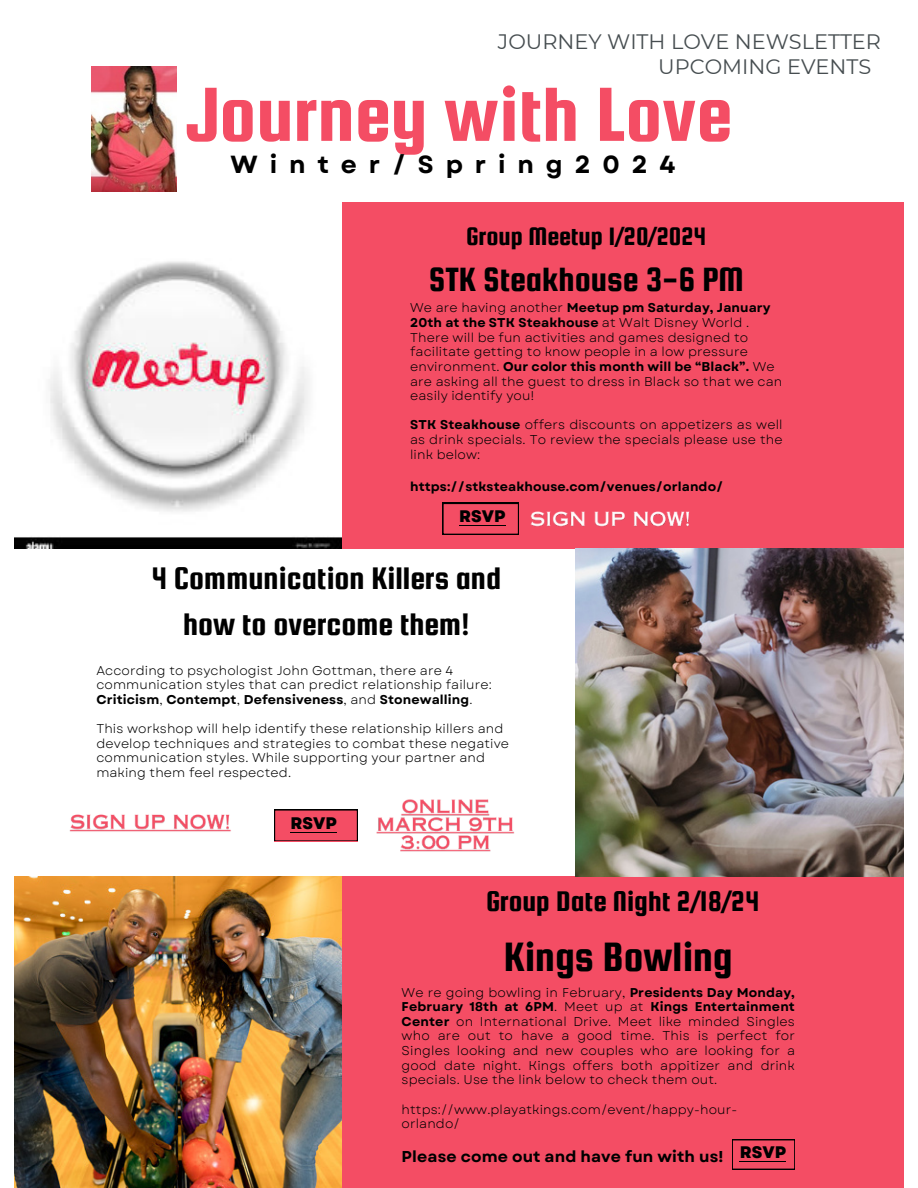
<style>
.page{position:relative;width:918px;height:1188px;background:#fff}
.page>*{position:absolute;margin:0;border:0;box-sizing:border-box;transform-origin:0 0}
.t1{font:82.05px "Squada One";color:#f44d64}
.t2{font:43.8px "Squada One";color:#000}
.t3{font:36px "Squada One";color:#000}
.t4{font:33.45px/46.2px "Squada One";color:#000;text-align:center}
.t5{font:30.45px "Squada One";color:#000}
.t6{font:27px "Squada One";color:#000}
.t7{font:700 24.75px "Garet";letter-spacing:.48em;color:#000}
.t8{font:20.85px/24.8px "Montserrat";color:#464d50}
.t9{font:800 16.65px "Garet";color:#000}
.t10{font:700 15.75px "Garet";letter-spacing:.01em;color:#000}
.t11{font:12.75px/14.7px "Garet";letter-spacing:.01em;color:#000}
.t12{font:700 12.75px "Garet";letter-spacing:.01em;color:#000}
.s1{font-weight:700}
</style>
<div class="page">
<div style="left:342px;top:202px;width:561px;height:347px;background:#f44d64"></div>
<div style="left:342px;top:876px;width:561px;height:312px;background:#f44d64"></div>
<img style="left:15px;top:261px;width:327px;height:288px">
<img style="left:576px;top:549px;width:327px;height:327px">
<img style="left:15px;top:876px;width:327px;height:312px">
<div style="left:274px;top:809px;width:84px;height:33px;background:#f44d64"></div>
<div style="left:273px;top:808px;width:86px;height:35px;border:2px solid #000"></div>
<svg style="left:442px;top:503px;width:77px;height:31px"></svg>
<svg style="left:732px;top:1139px;width:63px;height:31px"></svg>
<img style="left:92px;top:66px;width:84px;height:125px">
<hr style="left:290px;top:832px;width:46px;height:1px;background:#000">
<hr style="left:459px;top:525px;width:46px;height:1px;background:#000">
<hr style="left:740px;top:1161px;width:46px;height:1px;background:#000">
<img style="left:376px;top:799px;width:139px;height:53px">
<img style="left:69px;top:814px;width:162px;height:18px">
<img style="left:530px;top:511px;width:159px;height:16px">
<p class="t8" style="left:658px;top:29px;width:224px;text-indent:-160px">JOURNEY WITH LOVE NEWSLETTER<br>UPCOMING EVENTS</p>
<p class="t1" style="left:186px;top:70px;width:548px">Journey with Love</p>
<p class="t7" style="left:231px;top:147px;width:446px">Winter/Spring2024</p>
<p class="t6" style="left:466px;top:222px;width:241px">Group Meetup 1/20/2024</p>
<p class="t3" style="left:429px;top:260px;width:316px">STK Steakhouse 3-6 PM</p>
<p class="t11" style="left:410px;top:301px;width:374px">We are having another <span class="s1">Meetup pm Saturday, January 20th at the STK Steakhouse</span> at Walt Disney World .<br>There will be fun activities and games designed to facilitate getting to know people in a low pressure environment. <span class="s1">Our color this month will be “Black”.</span> We are asking all the guest to dress in Black so that we can easily identify you!</p>
<p class="t11" style="left:410px;top:418px;width:374px;text-align:justify"><span class="s1">STK Steakhouse</span> offers discounts on appetizers as well as drink specials. To review the specials please use the link below:</p>
<p class="t12" style="left:410px;top:477px;width:315px">https://stksteakhouse.com/venues/orlando/</p>
<p class="t9" style="left:459px;top:505px;width:48px">RSVP</p>
<p class="t4" style="left:152px;top:555px;width:351px">4 Communication Killers and how to overcome them!</p>
<p class="t11" style="left:96px;top:663px;width:397px">According to psychologist John Gottman, there are 4 communication styles that can predict relationship failure:<br><span class="s1">Criticism</span>, <span class="s1">Contempt</span>, <span class="s1">Defensiveness</span>, and <span class="s1">Stonewalling</span>.</p>
<p class="t11" style="left:96px;top:721px;width:414px">This workshop will help identify these relationship killers and develop techniques and strategies to combat these negative communication styles. While supporting your partner and making them feel respected.</p>
<p class="t9" style="left:290px;top:811px;width:48px">RSVP</p>
<p class="t5" style="left:486px;top:885px;width:275px">Group Date Night 2/18/24</p>
<p class="t2" style="left:504px;top:933px;width:231px">Kings Bowling</p>
<p class="t11" style="left:402px;top:985px;width:395px;text-align:justify">We re going bowling in February, <span class="s1">Presidents Day Monday, February 18th at 6PM</span>. Meet up at <span class="s1">Kings Entertainment Center</span> on International Drive. Meet like minded Singles who are out to have a good time. This is perfect for Singles looking and new couples who are looking for a good date night. Kings offers both appitizer and drink specials. Use the link below to check them out.</p>
<p class="t11" style="left:402px;top:1102px;width:337px">https://www.playatkings.com/event/happy-hour-</p>
<p class="t11" style="left:402px;top:1116px;width:60px">orlando/</p>
<p class="t10" style="left:402px;top:1145px;width:323px">Please come out and have fun with us!</p>
<p class="t9" style="left:740px;top:1140px;width:48px">RSVP</p>
</div>
